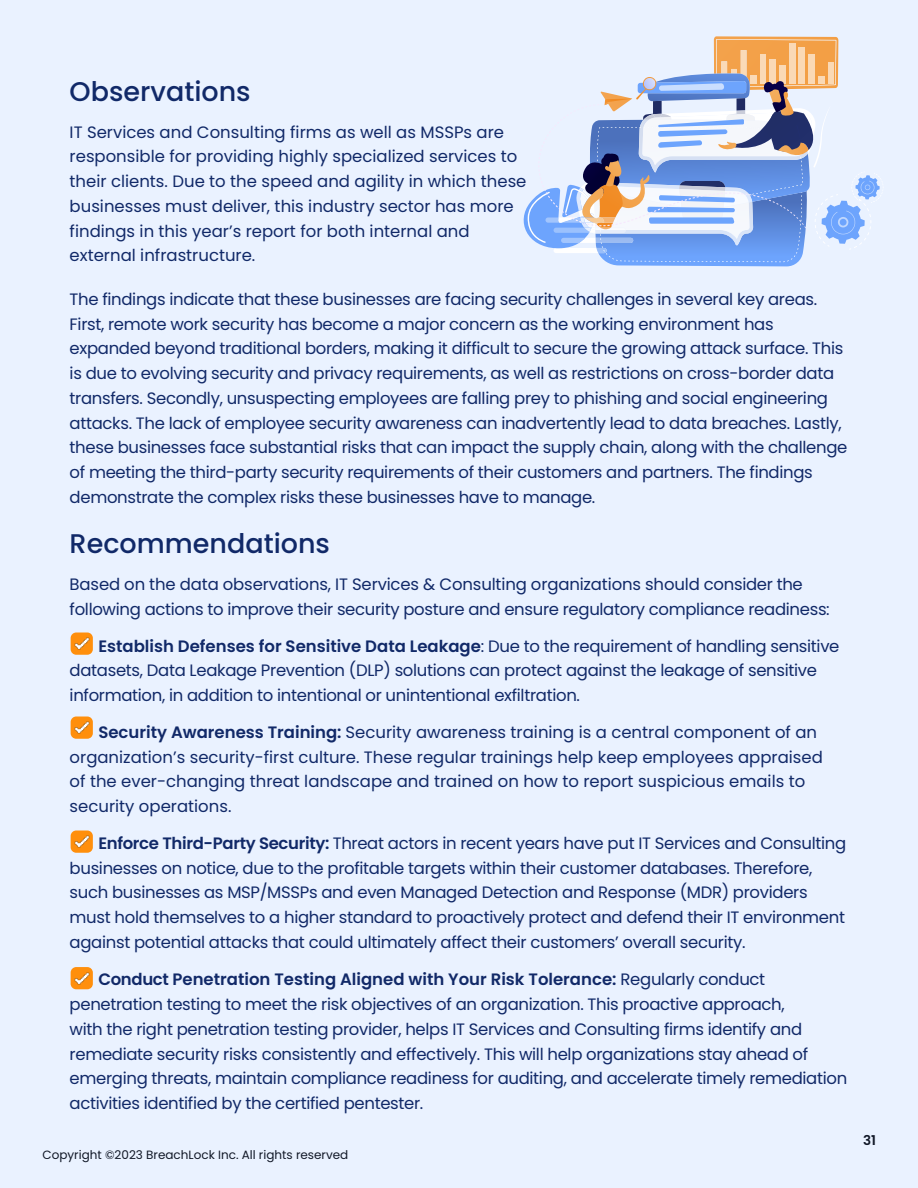
<style>
.page{position:relative;width:918px;height:1188px;background:#eaf2ff}
.page>*{position:absolute;margin:0;border:0;box-sizing:border-box;transform-origin:0 0}
.t1{font:500 27px "Poppins";color:#112968}
.t2{font:16.5px/24.8px "Poppins";letter-spacing:-.02em;color:#112968}
.t3{font:16.5px/24.8px "Poppins";color:#112968}
.t4{font:600 13.5px "Poppins";color:#111827}
.t5{font:12px "Poppins";color:#111827}
.s1{font-weight:600}
</style>
<div class="page">
<img style="left:70px;top:632px;width:23px;height:23px">
<img style="left:70px;top:716px;width:23px;height:23px">
<img style="left:70px;top:830px;width:23px;height:23px">
<img style="left:70px;top:967px;width:23px;height:23px">
<svg style="left:523px;top:36px;width:358px;height:230px"></svg>
<h1 class="t1" style="left:70px;top:76px;width:183px">Observations</h1>
<p class="t3" style="left:70px;top:120px;width:458px">IT Services and Consulting firms as well as MSSPs are responsible for providing highly specialized services to their clients. Due to the speed and agility in which these businesses must deliver, this industry sector has more findings in this year’s report for both internal and external infrastructure.</p>
<p class="t2" style="left:70px;top:287px;width:779px">The findings indicate that these businesses are facing security challenges in several key areas.<br>First, remote work security has become a major concern as the working environment has expanded beyond traditional borders, making it difficult to secure the growing attack surface. This is due to evolving security and privacy requirements, as well as restrictions on cross-border data transfers. Secondly, unsuspecting employees are falling prey to phishing and social engineering attacks. The lack of employee security awareness can inadvertently lead to data breaches. Lastly, these businesses face substantial risks that can impact the supply chain, along with the challenge of meeting the third-party security requirements of their customers and partners. The findings demonstrate the complex risks these businesses have to manage.</p>
<h1 class="t1" style="left:70px;top:528px;width:262px">Recommendations</h1>
<p class="t2" style="left:70px;top:572px;width:762px">Based on the data observations, IT Services &amp; Consulting organizations should consider the following actions to improve their security posture and ensure regulatory compliance readiness:</p>
<p class="t2" style="left:70px;top:634px;width:771px;text-indent:29px"><span class="s1">Establish Defenses for Sensitive Data Leakage</span>: Due to the requirement of handling sensitive datasets, Data Leakage Prevention (DLP) solutions can protect against the leakage of sensitive information, in addition to intentional or unintentional exfiltration.</p>
<p class="t3" style="left:70px;top:720px;width:755px;text-indent:29px"><span class="s1">Security Awareness Training:</span> Security awareness training is a central component of an organization’s security-first culture. These regular trainings help keep employees appraised of the ever-changing threat landscape and trained on how to report suspicious emails to security operations.</p>
<p class="t2" style="left:70px;top:831px;width:778px;text-indent:29px"><span class="s1">Enforce Third-Party Security:</span> Threat actors in recent years have put IT Services and Consulting businesses on notice, due to the profitable targets within their customer databases. Therefore, such businesses as MSP/MSSPs and even Managed Detection and Response (MDR) providers must hold themselves to a higher standard to proactively protect and defend their IT environment against potential attacks that could ultimately affect their customers’ overall security.</p>
<p class="t2" style="left:70px;top:967px;width:779px;text-indent:29px"><span class="s1">Conduct Penetration Testing Aligned with Your Risk Tolerance:</span> Regularly conduct penetration testing to meet the risk objectives of an organization. This proactive approach,<br>with the right penetration testing provider, helps IT Services and Consulting firms identify and remediate security risks consistently and effectively. This will help organizations stay ahead of emerging threats, maintain compliance readiness for auditing, and accelerate timely remediation activities identified by the certified pentester.</p>
<p class="t5" style="left:43px;top:1148px;width:307px">Copyright ©2023 BreachLock Inc. All rights reserved</p>
<p class="t4" style="left:863px;top:1133px;width:14px">31</p>
</div>
